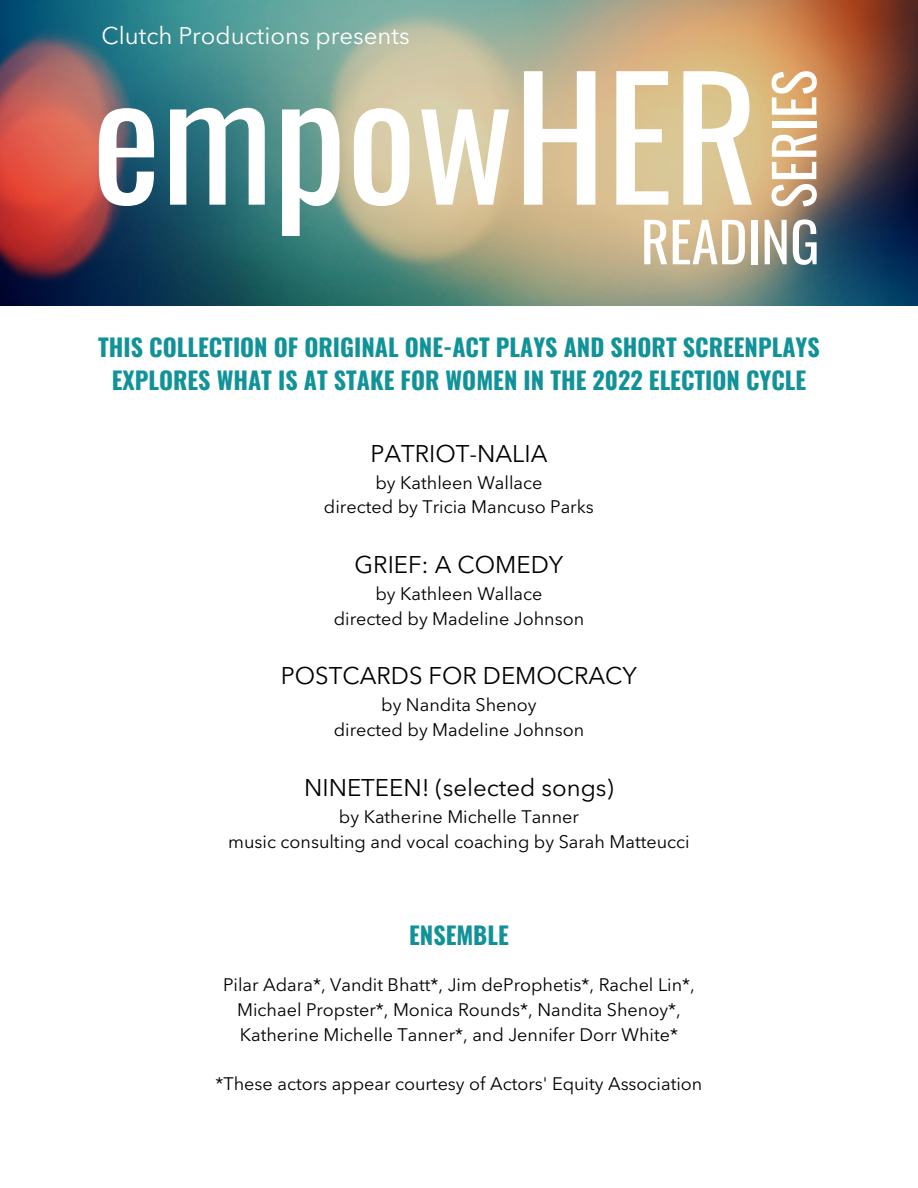
<style>
.page{position:relative;width:918px;height:1188px;background:#fff}
.page>*{position:absolute;margin:0;border:0;box-sizing:border-box;transform-origin:0 0}
.t1{font:164.7px "Oswald";color:#fff}
.t2{font:54.9px "Oswald";color:#fff}
.t3{font:700 24px/32.7px "Oswald";color:#119299;text-align:center}
.t4{font:24px "Avenir Next LT Pro";color:#000}
.t5{font:24px "Avenir Next LT Pro";color:#fff}
.t6{font:18px/24.8px "Avenir Next LT Pro";color:#000;text-align:center}
</style>
<div class="page">
<img style="left:0;top:0;width:918px;height:306px">
<h3 class="t5" style="left:102px;top:26px;width:310px">Clutch Productions presents</h3>
<h1 class="t1" style="left:92px;top:8px;width:668px">empowHER</h1>
<h2 class="t2" style="left:751px;top:209px;width:140px;rotate:-90deg">SERIES</h2>
<h2 class="t2" style="left:641px;top:199px;width:180px">READING</h2>
<h3 class="t3" style="left:98px;top:330px;width:723px">THIS COLLECTION OF ORIGINAL ONE-ACT PLAYS AND SHORT SCREENPLAYS<br>EXPLORES WHAT IS AT STAKE FOR WOMEN IN THE 2022 ELECTION CYCLE</h3>
<h3 class="t4" style="left:370px;top:444px;width:179px">PATRIOT-NALIA</h3>
<p class="t6" style="left:324px;top:472px;width:271px">by Kathleen Wallace<br>directed by Tricia Mancuso Parks</p>
<h3 class="t4" style="left:355px;top:555px;width:210px">GRIEF: A COMEDY</h3>
<p class="t6" style="left:334px;top:583px;width:252px">by Kathleen Wallace<br>directed by Madeline Johnson</p>
<h3 class="t4" style="left:281px;top:666px;width:358px">POSTCARDS FOR DEMOCRACY</h3>
<p class="t6" style="left:334px;top:694px;width:252px">by Nandita Shenoy<br>directed by Madeline Johnson</p>
<h3 class="t4" style="left:304px;top:778px;width:311px">NINETEEN! (selected songs)</h3>
<p class="t6" style="left:228px;top:806px;width:463px">by Katherine Michelle Tanner<br>music consulting and vocal coaching by Sarah Matteucci</p>
<h3 class="t3" style="left:409px;top:918px;width:101px">ENSEMBLE</h3>
<p class="t6" style="left:223px;top:974px;width:473px">Pilar Adara*, Vandit Bhatt*, Jim deProphetis*, Rachel Lin*,<br>Michael Propster*, Monica Rounds*, Nandita Shenoy*,<br>Katherine Michelle Tanner*, and Jennifer Dorr White*</p>
<p class="t6" style="left:216px;top:1073px;width:488px">*These actors appear courtesy of Actors' Equity Association</p>
</div>
